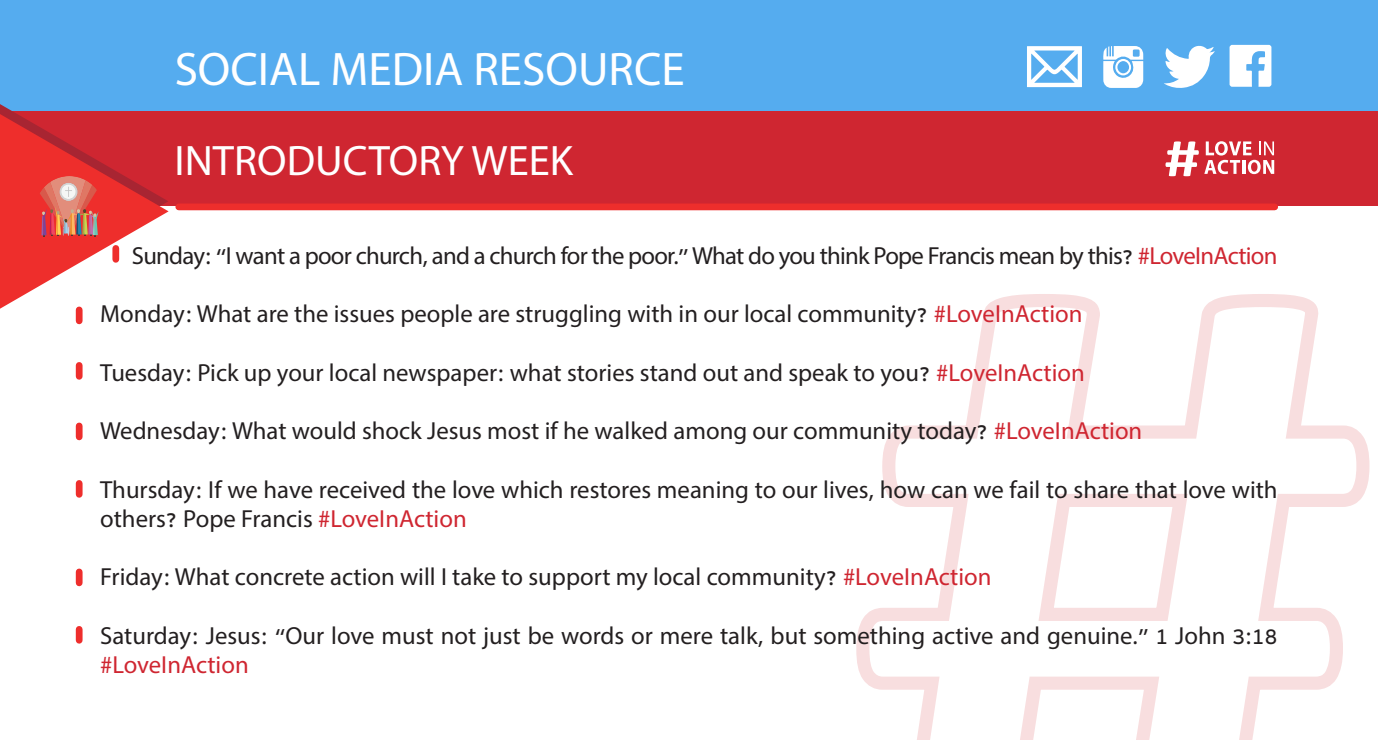
<style>
.page{position:relative;width:1378px;height:740px;background:#fff}
.page>*{position:absolute;margin:0;border:0;box-sizing:border-box;transform-origin:0 0}
.t1{font:700 54.45px "Calibri";color:#fff;scale:1.3 1}
.t2{font:47.25px "Myriad Hebrew";color:#fff}
.t3{font:42.75px "Myriad Hebrew";color:#fff}
.t4{font:24.75px/29.2px "Myriad Hebrew";color:#231f20}
.t5{font:24.75px "Myriad Hebrew";letter-spacing:-.03em;color:#231f20}
.s1{color:#cf2631}
</style>
<div class="page">
<svg style="left:856px;top:294px;width:514px;height:446px"></svg>
<div style="left:0;top:0;width:1378px;height:112px;background:#55acef"></div>
<div style="left:0;top:112px;width:1377px;height:94px;background:#cf2631"></div>
<div style="left:179px;top:203px;width:1095px;height:7px;background:#ee2e2c"></div>
<svg style="left:1204px;top:141px;width:70px;height:33px"></svg>
<svg style="left:0;top:104px;width:169px;height:205px"></svg>
<svg style="left:1164px;top:45px;width:51px;height:43px"></svg>
<svg style="left:1103px;top:46px;width:40px;height:42px"></svg>
<svg style="left:1027px;top:46px;width:55px;height:42px"></svg>
<svg style="left:1229px;top:45px;width:42px;height:42px"></svg>
<div style="left:76px;top:629px;width:7px;height:11px;background:#ee2e2c"></div>
<div style="left:76px;top:483px;width:7px;height:11px;background:#ee2e2c"></div>
<div style="left:76px;top:365px;width:7px;height:11px;background:#ee2e2c"></div>
<div style="left:76px;top:572px;width:7px;height:11px;background:#ee2e2c"></div>
<div style="left:76px;top:426px;width:7px;height:11px;background:#ee2e2c"></div>
<div style="left:76px;top:310px;width:7px;height:11px;background:#ee2e2c"></div>
<div style="left:112px;top:248px;width:7px;height:11px;background:#ee2e2c"></div>
<p class="t2" style="left:175px;top:44px;width:511px">SOCIAL MEDIA RESOURCE</p>
<p class="t3" style="left:174px;top:137px;width:400px">INTRODUCTORY WEEK</p>
<p class="t1" style="left:1164px;top:124px;width:29px">#</p>
<p class="t5" style="left:132px;top:242px;width:1147px">Sunday: “I want a poor church, and a church for the poor.” What do you think Pope Francis mean by this? <span class="s1">#LoveInAction</span></p>
<p class="t4" style="left:100px;top:301px;width:984px">Monday: What are the issues people are struggling with in our local community? <span class="s1">#LoveInAction</span></p>
<p class="t4" style="left:100px;top:359px;width:986px">Tuesday: Pick up your local newspaper: what stories stand out and speak to you? <span class="s1">#LoveInAction</span></p>
<p class="t4" style="left:100px;top:418px;width:1043px">Wednesday: What would shock Jesus most if he walked among our community today? <span class="s1">#LoveInAction</span></p>
<p class="t4" style="left:100px;top:476px;width:1179px">Thursday: If we have received the love which restores meaning to our lives, how can we fail to share that love with others? Pope Francis <span class="s1">#LoveInAction</span></p>
<p class="t4" style="left:100px;top:564px;width:893px">Friday: What concrete action will I take to support my local community? <span class="s1">#LoveInAction</span></p>
<p class="t4" style="left:100px;top:622px;width:1178px">Saturday: Jesus: “Our love must not just be words or mere talk, but something active and genuine.” 1 John 3:18 <span class="s1">#LoveInAction</span></p>
</div>
